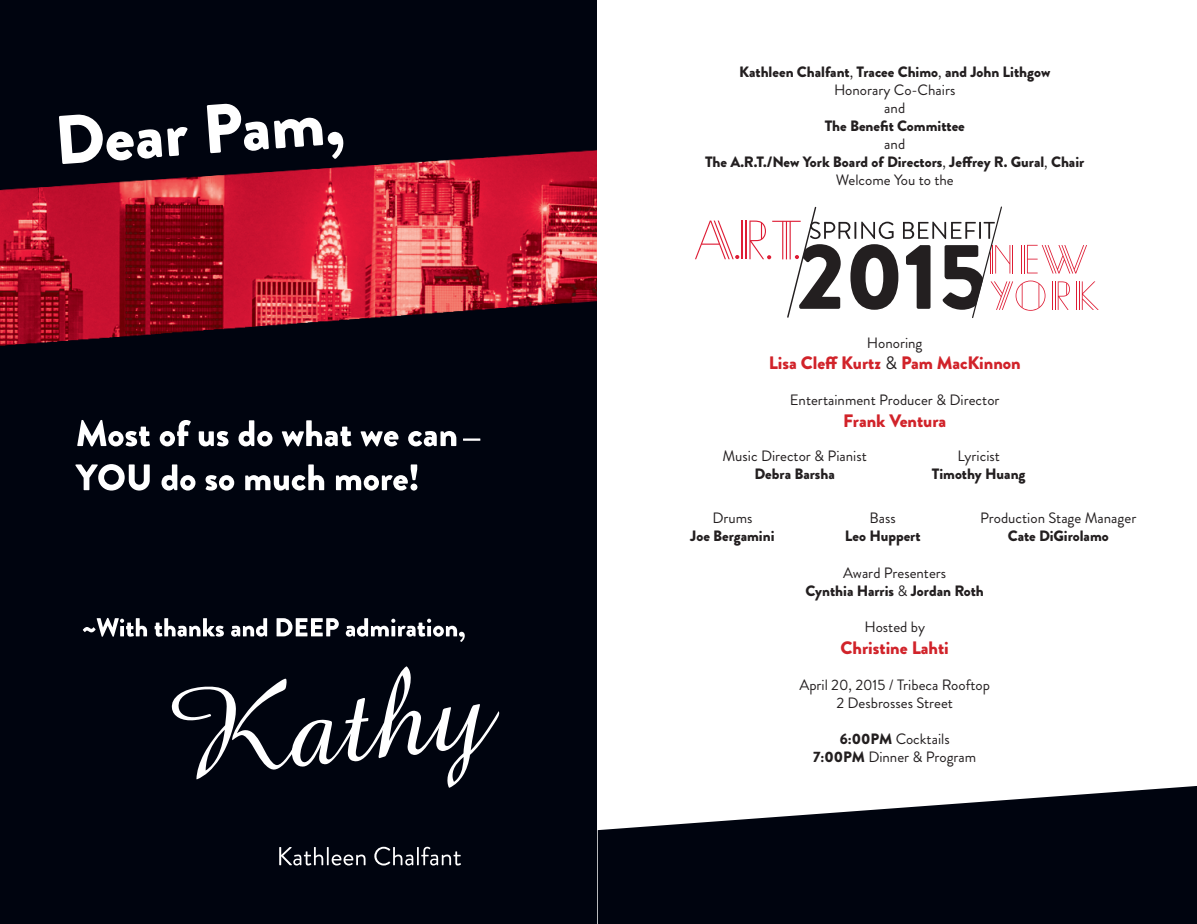
<style>
.page{position:relative;width:1197px;height:924px;background:#fff}
.page>*{position:absolute;margin:0;border:0;box-sizing:border-box;transform-origin:0 0}
.t1{font:900 18px "Brandon Grotesque";color:#d1232a}
.t2{font:900 15px/18px "Brandon Grotesque";color:#231f20;text-align:center}
.t3{font:15px/18px "Brandon Grotesque";color:#231f20;text-align:center}
.s1{font-weight:400}
.s2{font-weight:400;color:#231f20}
.s3{font-weight:900}
</style>
<div class="page">
<hr style="left:741px;top:220px;width:2px;height:39px;background:#de1d35">
<hr style="left:745px;top:220px;width:1px;height:39px;background:#de1d35">
<svg style="left:695px;top:221px;width:44px;height:38px"></svg>
<svg style="left:749px;top:206px;width:350px;height:112px"></svg>
<div style="left:0;top:0;width:597px;height:924px;background:#00040f"></div>
<img style="left:0;top:150px;width:597px;height:196px">
<svg style="left:77px;top:420px;width:73px;height:26px"></svg>
<svg style="left:160px;top:420px;width:31px;height:26px"></svg>
<svg style="left:199px;top:431px;width:29px;height:15px"></svg>
<svg style="left:238px;top:420px;width:34px;height:26px"></svg>
<svg style="left:282px;top:420px;width:69px;height:26px"></svg>
<svg style="left:360px;top:431px;width:38px;height:15px"></svg>
<svg style="left:408px;top:431px;width:48px;height:15px"></svg>
<svg style="left:75px;top:464px;width:75px;height:26px"></svg>
<svg style="left:162px;top:464px;width:33px;height:26px"></svg>
<svg style="left:205px;top:475px;width:29px;height:15px"></svg>
<svg style="left:245px;top:464px;width:79px;height:26px"></svg>
<svg style="left:336px;top:464px;width:81px;height:26px"></svg>
<svg style="left:83px;top:618px;width:64px;height:19px"></svg>
<svg style="left:155px;top:618px;width:69px;height:19px"></svg>
<svg style="left:231px;top:618px;width:36px;height:19px"></svg>
<svg style="left:277px;top:618px;width:62px;height:18px"></svg>
<svg style="left:346px;top:618px;width:119px;height:24px"></svg>
<svg style="left:171px;top:666px;width:328px;height:121px"></svg>
<svg style="left:59px;top:114px;width:129px;height:50px"></svg>
<svg style="left:207px;top:103px;width:137px;height:56px"></svg>
<svg style="left:279px;top:847px;width:86px;height:18px"></svg>
<svg style="left:374px;top:847px;width:87px;height:18px"></svg>
<hr style="left:463px;top:438px;width:17px;height:3px;background:#fff">
<svg style="left:598px;top:786px;width:599px;height:138px;fill:#00040f"></svg>
<svg style="left:1191px;top:918px;width:6px;height:6px"></svg>
<p class="t2" style="left:739px;top:63px;width:313px">Kathleen Chalfant<span class="s1">,</span> Tracee Chimo<span class="s1">,</span> and John Lithgow<br><span class="s1">Honorary Co-Chairs<br>and</span></p>
<p class="t2" style="left:825px;top:117px;width:142px">The Benefit Committee</p>
<p class="t2" style="left:705px;top:135px;width:381px"><span class="s1">and<br></span>The A.R.T./New York Board of Directors<span class="s1">,</span> Jeffrey R. Gural<span class="s1">,</span> Chair<br><span class="s1">Welcome You to the</span></p>
<p class="t3" style="left:867px;top:334px;width:57px">Honoring</p>
<p class="t1" style="left:769px;top:350px;width:253px">Lisa Cleff Kurtz <span class="s2">&amp;</span> Pam MacKinnon</p>
<p class="t3" style="left:790px;top:391px;width:211px">Entertainment Producer &amp; Director</p>
<p class="t1" style="left:843px;top:408px;width:105px">Frank Ventura</p>
<p class="t3" style="left:722px;top:447px;width:146px">Music Director &amp; Pianist</p>
<p class="t2" style="left:754px;top:465px;width:82px">Debra Barsha</p>
<p class="t3" style="left:957px;top:447px;width:44px">Lyricist</p>
<p class="t2" style="left:932px;top:465px;width:95px">Timothy Huang</p>
<p class="t3" style="left:712px;top:509px;width:42px">Drums</p>
<p class="t2" style="left:690px;top:527px;width:86px">Joe Bergamini</p>
<p class="t3" style="left:870px;top:509px;width:28px">Bass</p>
<p class="t2" style="left:845px;top:527px;width:77px">Leo Huppert</p>
<p class="t3" style="left:980px;top:509px;width:158px">Production Stage Manager</p>
<p class="t2" style="left:1008px;top:527px;width:102px">Cate DiGirolamo</p>
<p class="t2" style="left:806px;top:564px;width:180px"><span class="s1">Award Presenters<br></span>Cynthia Harris <span class="s1">&amp;</span> Jordan Roth</p>
<p class="t3" style="left:864px;top:618px;width:62px">Hosted by</p>
<p class="t1" style="left:840px;top:635px;width:110px">Christine Lahti</p>
<p class="t3" style="left:799px;top:676px;width:192px">April 20, 2015 / Tribeca Rooftop<br>2 Desbrosses Street</p>
<p class="t3" style="left:813px;top:730px;width:165px"><span class="s3">6:00PM</span> Cocktails<br><span class="s3">7:00PM</span> Dinner &amp; Program</p>
</div>
